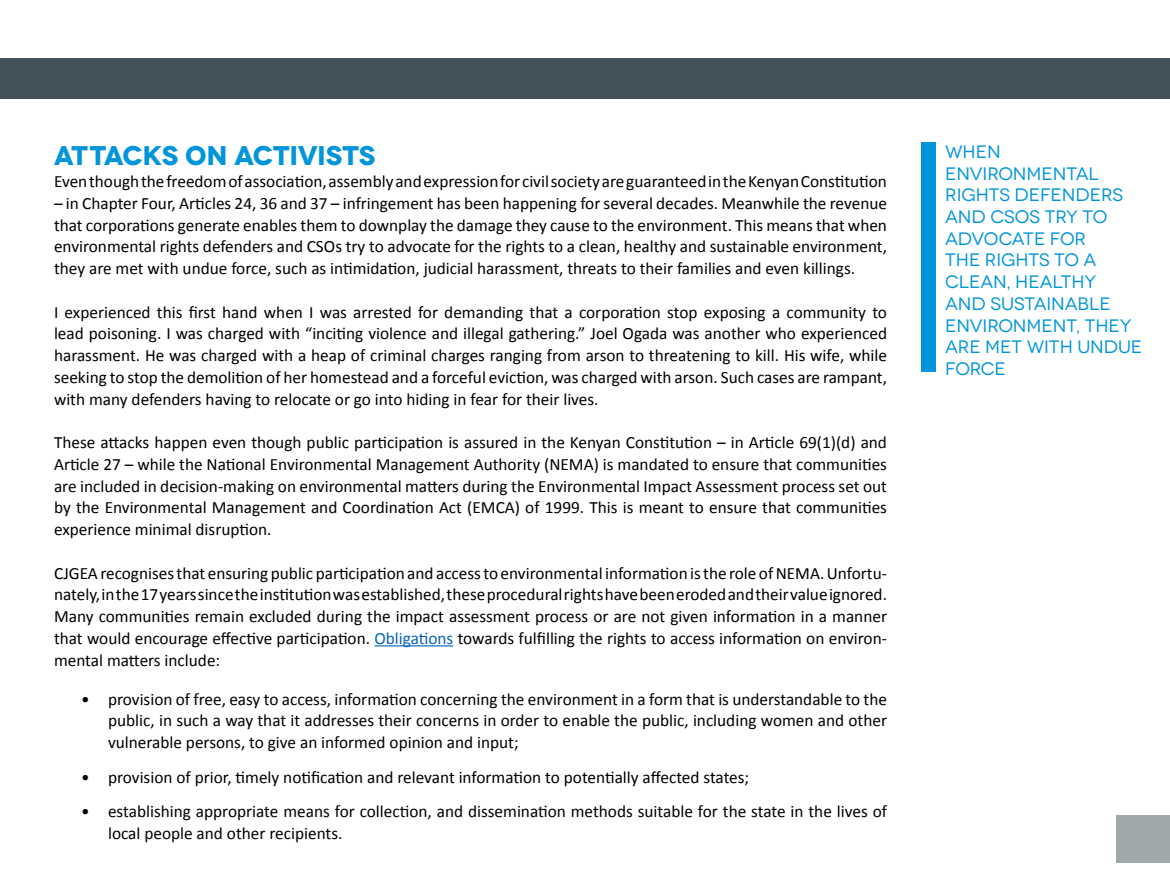
<style>
.page{position:relative;width:1170px;height:893px;background:#fff}
.page>*{position:absolute;margin:0;border:0;box-sizing:border-box;transform-origin:0 0}
.t1{font:700 27px "Novecentowide";letter-spacing:-.01em;color:#0095da}
.t2{font:18px/21.8px "Novecentowide";color:#0095da}
.t3{font:17.25px/21.8px "Calibri";color:#000;text-align:justify}
.s1{color:#0563c1}
</style>
<div class="page">
<div style="left:1115px;top:815px;width:54px;height:47px;background:#a1a8ac"></div>
<div style="left:0;top:59px;width:1169px;height:40px;background:#43525a"></div>
<hr style="left:374px;top:645px;width:79px;height:1px;background:#0563c1">
<div style="left:921px;top:142px;width:14px;height:230px;background:#0095da"></div>
<h1 class="t1" style="left:54px;top:139px;width:323px">ATTACKS ON ACTIVISTS</h1>
<p class="t3" style="left:54px;top:171px;width:834px">Even though the freedom of association, assembly and expression for civil society are guaranteed in the Kenyan Constitution</p>
<p class="t3" style="left:54px;top:192px;width:834px">– in Chapter Four, Articles 24, 36 and 37 – infringement has been happening for several decades. Meanwhile the revenue that corporations generate enables them to downplay the damage they cause to the environment. This means that when environmental rights defenders and CSOs try to advocate for the rights to a clean, healthy and sustainable environment, they are met with undue force, such as intimidation, judicial harassment, threats to their families and even killings.</p>
<p class="t3" style="left:54px;top:301px;width:834px">I experienced this first hand when I was arrested for demanding that a corporation stop exposing a community to lead poisoning. I was charged with “inciting violence and illegal gathering.” Joel Ogada was another who experienced harassment. He was charged with a heap of criminal charges ranging from arson to threatening to kill. His wife, while seeking to stop the demolition of her homestead and a forceful eviction, was charged with arson. Such cases are rampant, with many defenders having to relocate or go into hiding in fear for their lives.</p>
<p class="t3" style="left:54px;top:432px;width:834px">These attacks happen even though public participation is assured in the Kenyan Constitution – in Article 69(1)(d) and Article 27 – while the National Environmental Management Authority (NEMA) is mandated to ensure that communities are included in decision-making on environmental matters during the Environmental Impact Assessment process set out by the Environmental Management and Coordination Act (EMCA) of 1999. This is meant to ensure that communities experience minimal disruption.</p>
<p class="t3" style="left:54px;top:562px;width:834px">CJGEA recognises that ensuring public participation and access to environmental information is the role of NEMA. Unfortu&shy;nately, in the 17 years since the institution was established, these procedural rights have been eroded and their value ignored.<br>Many communities remain excluded during the impact assessment process or are not given information in a manner that would encourage effective participation. <span class="s1">Obligations</span> towards fulfilling the rights to access information on environ&shy;mental matters include:</p>
<p class="t3" style="left:108px;top:688px;width:780px;text-indent:-27px">• provision of free, easy to access, information concerning the environment in a form that is understandable to the public, in such a way that it addresses their concerns in order to enable the public, including women and other vulnerable persons, to give an informed opinion and input;</p>
<p class="t3" style="left:81px;top:766px;width:669px">• provision of prior, timely notification and relevant information to potentially affected states;</p>
<p class="t3" style="left:108px;top:800px;width:780px;text-indent:-27px">• establishing appropriate means for collection, and dissemination methods suitable for the state in the lives of local people and other recipients.</p>
<p class="t2" style="left:945px;top:141px;width:198px">WHEN<br>ENVIRONMENTAL<br>RIGHTS DEFENDERS<br>AND CSOS TRY TO<br>ADVOCATE FOR<br>THE RIGHTS TO A<br>CLEAN, HEALTHY<br>AND SUSTAINABLE<br>ENVIRONMENT, THEY<br>ARE MET WITH UNDUE<br>FORCE</p>
</div>
